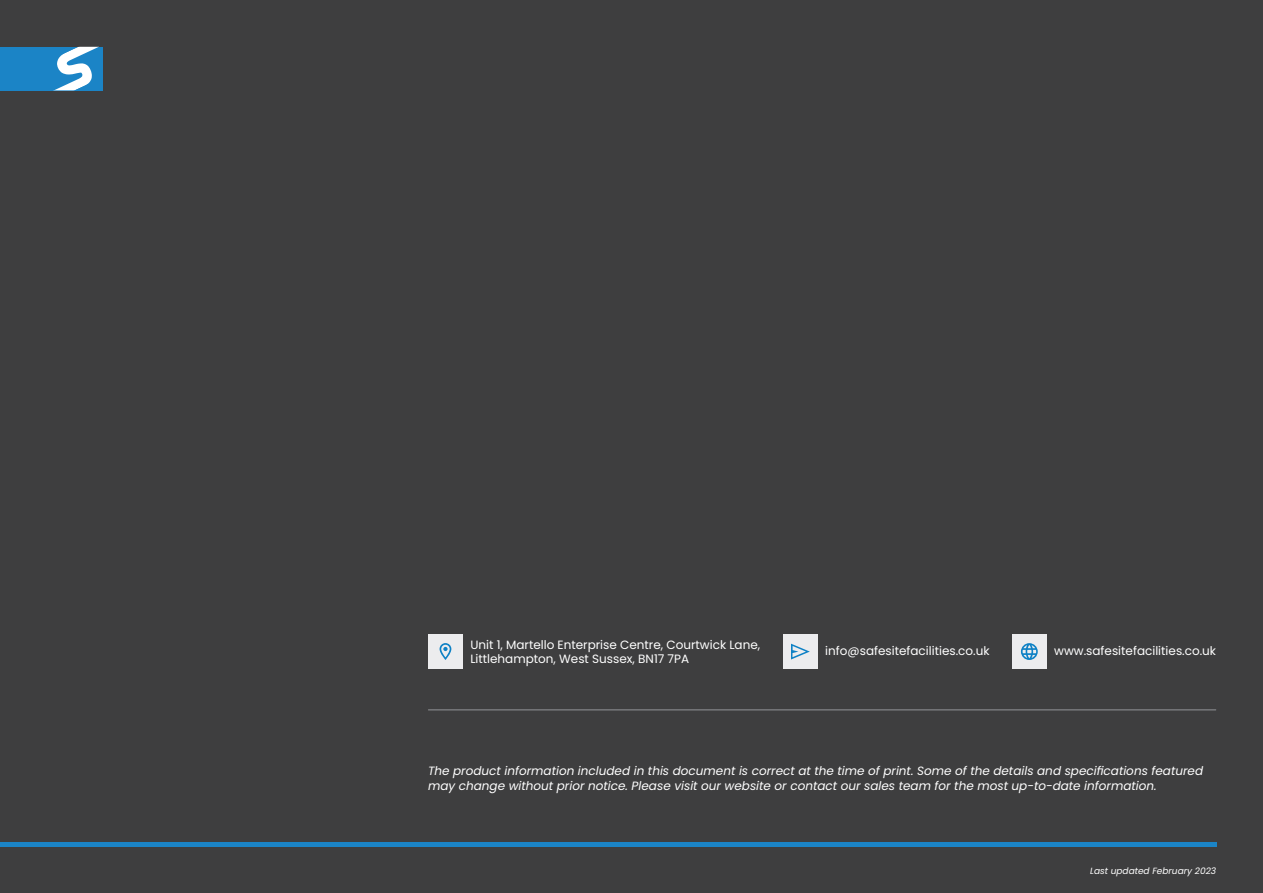
<style>
.page{position:relative;width:1263px;height:893px;background:#3e3e3f}
.page>*{position:absolute;margin:0;border:0;box-sizing:border-box;transform-origin:0 0}
.t1{font:italic 12px/14.4px "Poppins";color:#fff}
.t2{font:12px "Poppins";color:#fff}
.t3{font:italic 9px "Poppins";color:#fff}
</style>
<div class="page">
<div style="left:0;top:47px;width:102px;height:43px;background:#1b84c6"></div>
<svg style="left:55px;top:47px;width:43px;height:43px"></svg>
<hr style="left:0;top:842px;width:1216px;height:4px;background:#1b84c6">
<hr style="left:428px;top:709px;width:788px;height:1px;background:#939598">
<div style="left:428px;top:634px;width:35px;height:35px;background:#ececee"></div>
<div style="left:1012px;top:634px;width:35px;height:35px;background:#ececee"></div>
<svg style="left:1021px;top:643px;width:17px;height:17px"></svg>
<svg style="left:439px;top:643px;width:12px;height:17px"></svg>
<div style="left:783px;top:634px;width:35px;height:35px;background:#ececee"></div>
<svg style="left:791px;top:644px;width:19px;height:15px"></svg>
<p class="t2" style="left:470px;top:637px;width:291px">Unit 1, Martello Enterprise Centre, Courtwick Lane,</p>
<p class="t2" style="left:470px;top:652px;width:220px">Littlehampton, West Sussex, BN17 7PA</p>
<p class="t2" style="left:825px;top:644px;width:166px">info@safesitefacilities.co.uk</p>
<p class="t2" style="left:1054px;top:644px;width:163px">www.safesitefacilities.co.uk</p>
<p class="t1" style="left:428px;top:764px;width:776px">The product information included in this document is correct at the time of print. Some of the details and specifications featured may change without prior notice. Please visit our website or contact our sales team for the most up-to-date information.</p>
<p class="t3" style="left:1090px;top:866px;width:128px">Last updated February 2023</p>
</div>
